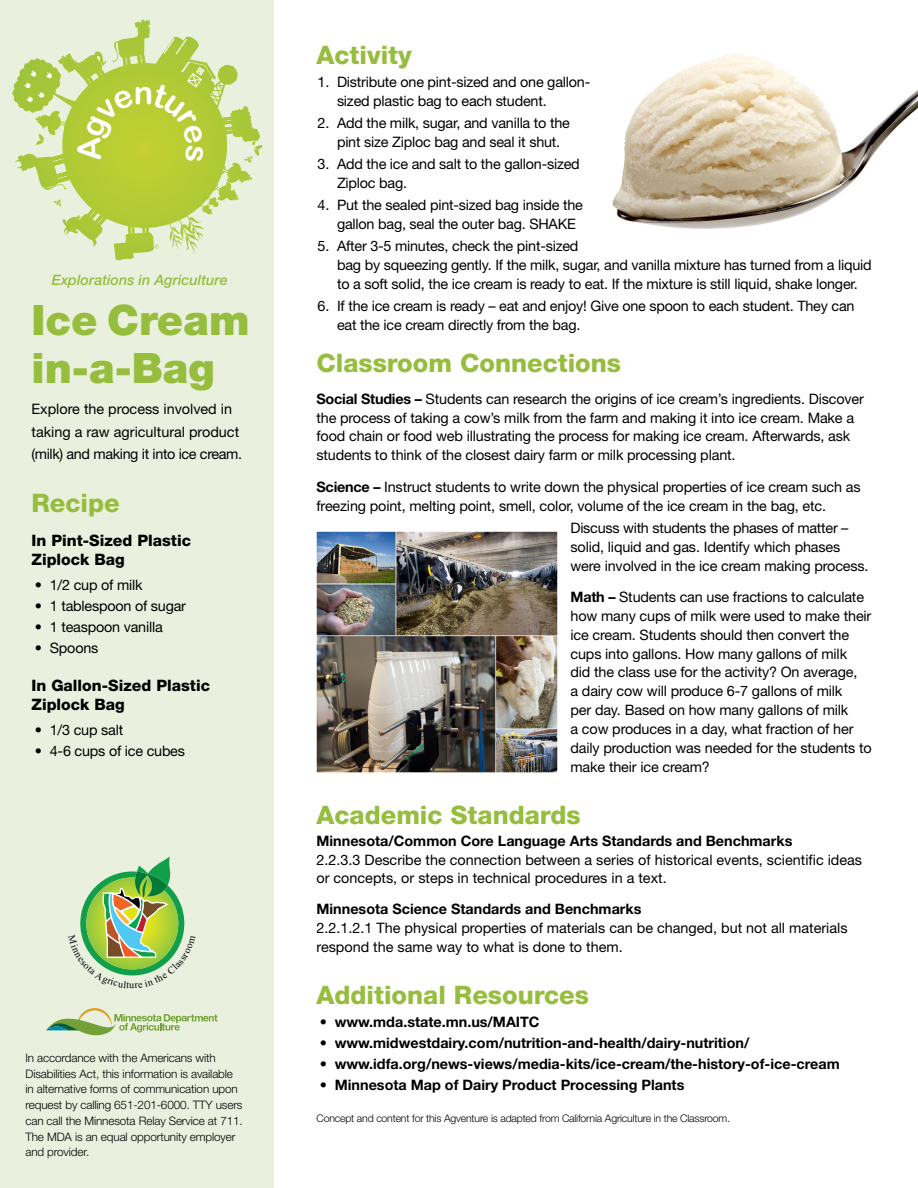
<style>
.page{position:relative;width:918px;height:1188px;background:#fff}
.page>*{position:absolute;margin:0;border:0;box-sizing:border-box;transform-origin:0 0}
.t1{font:900 42px/48px "Helvetica Neue";color:#96bd3d}
.t2{font:32.25px "Arial Rounded MT Bold";color:#fff}
.t3{font:800 25.5px "Helvetica Neue";color:#96bd3d}
.t4{font:800 15.75px/18.9px "Helvetica Neue";color:#000}
.t5{font:14.4px/18.9px "Helvetica Neue";letter-spacing:-.01em;color:#000}
.t6{font:700 14.4px "Helvetica Neue";color:#000}
.t7{font:italic 500 14.4px "Helvetica Neue";color:#96bd3d}
.t8{font:300 11.7px/15.8px "Helvetica Neue";letter-spacing:-.01em;color:#000}
.t9{font:300 10.5px "Helvetica Neue";letter-spacing:-.015em;color:#000}
.s1{font-weight:700}
.s2{font-weight:400}
</style>
<div class="page">
<div style="left:0;top:0;width:274px;height:1188px;background:#e9f1de"></div>
<svg style="left:46px;top:1008px;width:172px;height:27px"></svg>
<img style="left:612px;top:53px;width:306px;height:176px">
<img style="left:316px;top:532px;width:241px;height:240px">
<svg style="left:80px;top:856px;width:105px;height:120px"></svg>
<svg style="left:12px;top:19px;width:250px;height:242px"></svg>
<h2 class="t2" style="left:134px;top:74px;width:21px">n</h2>
<p class="t7" style="left:52px;top:271px;width:177px">Explorations in Agriculture</p>
<h1 class="t1" style="left:32px;top:295px;width:219px">Ice Cream in-a-Bag</h1>
<p class="t5" style="left:32px;top:398px;width:212px;line-height:22.5px">Explore the process involved in taking a raw agricultural product (milk) and making it into ice cream.</p>
<h3 class="t3" style="left:32px;top:488px;width:90px">Recipe</h3>
<p class="t4" style="left:32px;top:531px;width:161px">In Pint-Sized Plastic<br>Ziplock Bag</p>
<p class="t5" style="left:35px;top:575px;width:109px">• 1/2 cup of milk</p>
<p class="t5" style="left:35px;top:596px;width:153px">• 1 tablespoon of sugar</p>
<p class="t5" style="left:35px;top:617px;width:130px">• 1 teaspoon vanilla</p>
<p class="t5" style="left:35px;top:639px;width:65px">• Spoons</p>
<p class="t4" style="left:32px;top:676px;width:180px">In Gallon-Sized Plastic<br>Ziplock Bag</p>
<p class="t5" style="left:35px;top:720px;width:90px">• 1/3 cup salt</p>
<p class="t5" style="left:35px;top:741px;width:152px">• 4-6 cups of ice cubes</p>
<p class="t8" style="left:25px;top:1049px;width:219px">In accordance with the Americans with Disabilities Act, this information is available in alternative forms of communication upon request by calling 651-201-6000. TTY users can call the Minnesota Relay Service at 711.<br>The MDA is an equal opportunity employer and provider.</p>
<h3 class="t3" style="left:316px;top:39px;width:97px">Activity</h3>
<p class="t5" style="left:337px;top:72px;width:255px;text-indent:-19px">1. Distribute one pint-sized and one gallon&shy;sized plastic bag to each student.</p>
<p class="t5" style="left:337px;top:113px;width:234px;text-indent:-19px">2. Add the milk, sugar, and vanilla to the pint size Ziploc bag and seal it shut.</p>
<p class="t5" style="left:337px;top:154px;width:244px;text-indent:-19px">3. Add the ice and salt to the gallon-sized<br>Ziploc bag.</p>
<p class="t5" style="left:337px;top:195px;width:248px;text-indent:-19px">4. Put the sealed pint-sized bag inside the gallon bag, seal the outer bag. SHAKE</p>
<p class="t5" style="left:337px;top:236px;width:536px;text-indent:-19px">5. After 3-5 minutes, check the pint-sized<br>bag by squeezing gently. If the milk, sugar, and vanilla mixture has turned from a liquid to a soft solid, the ice cream is ready to eat. If the mixture is still liquid, shake longer.</p>
<p class="t5" style="left:337px;top:296px;width:519px;text-indent:-19px">6. If the ice cream is ready – eat and enjoy! Give one spoon to each student. They can eat the ice cream directly from the bag.</p>
<h3 class="t3" style="left:316px;top:348px;width:306px">Classroom Connections</h3>
<p class="t5" style="left:316px;top:389px;width:549px"><span class="s1">Social Studies –</span> Students can research the origins of ice cream’s ingredients. Discover the process of taking a cow’s milk from the farm and making it into ice cream. Make a food chain or food web illustrating the process for making ice cream. Afterwards, ask students to think of the closest dairy farm or milk processing plant.</p>
<p class="t5" style="left:316px;top:477px;width:546px"><span class="s1">Science –</span> Instruct students to write down the physical properties of ice cream such as freezing point, melting point, smell, color, volume of the ice cream in the bag, etc.</p>
<p class="t5" style="left:571px;top:518px;width:300px">Discuss with students the phases of matter – solid, liquid and gas. Identify which phases were involved in the ice cream making process.</p>
<p class="t5" style="left:571px;top:587px;width:303px"><span class="s1">Math –</span> Students can use fractions to calculate how many cups of milk were used to make their ice cream. Students should then convert the cups into gallons. How many gallons of milk<br>did the class use for the activity? On average,<br>a dairy cow will produce 6-7 gallons of milk<br>per day. Based on how many gallons of milk<br>a cow produces in a day, what fraction of her daily production was needed for the students to make their ice cream?</p>
<h3 class="t3" style="left:316px;top:799px;width:266px">Academic Standards</h3>
<p class="t6" style="left:316px;top:832px;width:478px">Minnesota/Common Core Language Arts Standards and Benchmarks</p>
<p class="t5" style="left:316px;top:850px;width:547px">2.2.3.3 Describe the connection between a series of historical events, scientific ideas or concepts, or steps in technical procedures in a text.</p>
<p class="t6" style="left:316px;top:900px;width:327px">Minnesota Science Standards and Benchmarks</p>
<p class="t5" style="left:316px;top:918px;width:533px">2.2.1.2.1 The physical properties of materials can be changed, but not all materials respond the same way to what is done to them.</p>
<h3 class="t3" style="left:316px;top:979px;width:274px">Additional Resources</h3>
<p class="t6" style="left:320px;top:1013px;width:221px"><span class="s2">•</span> www.mda.state.mn.us/MAITC</p>
<p class="t6" style="left:320px;top:1034px;width:431px"><span class="s2">•</span> www.midwestdairy.com/nutrition-and-health/dairy-nutrition/</p>
<p class="t6" style="left:320px;top:1055px;width:521px"><span class="s2">•</span> www.idfa.org/news-views/media-kits/ice-cream/the-history-of-ice-cream</p>
<p class="t6" style="left:320px;top:1076px;width:366px"><span class="s2">•</span> Minnesota Map of Dairy Product Processing Plants</p>
<p class="t9" style="left:316px;top:1112px;width:415px">Concept and content for this Agventure is adapted from California Agriculture in the Classroom.</p>
</div>
